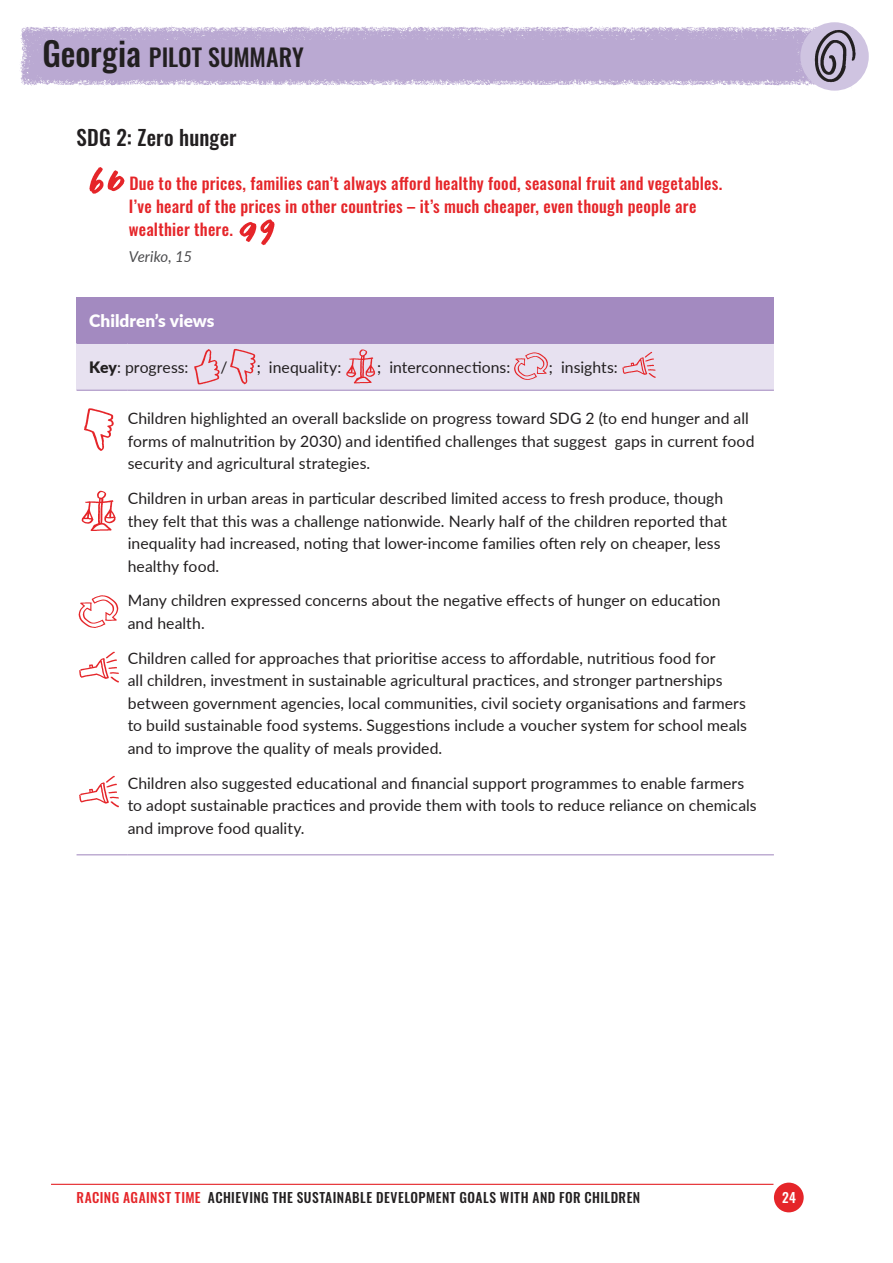
<style>
.page{position:relative;width:893px;height:1263px;background:#fff}
.page>*{position:absolute;margin:0;border:0;box-sizing:border-box;transform-origin:0 0}
.t1{font:500 24px "Oswald";letter-spacing:.005em;color:#221f20}
.t2{font:500 21px "Oswald";letter-spacing:.01em;color:#221f20}
.t3{font:900 17.25px "Lato";color:#fff}
.t4{font:500 16.5px/23.2px "Oswald";letter-spacing:.015em;color:#e52529}
.t5{font:15.75px/22.5px "Lato";letter-spacing:.005em;color:#221f20}
.t6{font:italic 15px "Lato";letter-spacing:-.005em;color:#4d4d4f}
.t7{font:500 13.5px "Oswald";letter-spacing:.035em;color:#221f20}
.t8{font:500 13.5px "Oswald";color:#fff}
.s1{font-size:33px}
.s2{font-weight:900}
.s3{color:#e52529}
</style>
<div class="page">
<div style="left:774px;top:1182px;width:30px;height:30px;background:#e52529;border-radius:50%"></div>
<hr style="left:51px;top:1184px;width:722px;height:1px;background:#e52529">
<div style="left:77px;top:297px;width:697px;height:46px;background:#a38ac0"></div>
<div style="left:77px;top:343px;width:697px;height:47px;background:#e7e1f0"></div>
<hr style="left:77px;top:343px;width:51px;height:1px;background:#a38ac0">
<hr style="left:128px;top:343px;width:646px;height:1px;background:#a38ac0">
<hr style="left:77px;top:390px;width:51px;height:1px;background:#a38ac0">
<hr style="left:128px;top:390px;width:646px;height:1px;background:#a38ac0">
<hr style="left:77px;top:854px;width:51px;height:1px;background:#a38ac0">
<hr style="left:128px;top:854px;width:646px;height:1px;background:#a38ac0">
<img style="left:194px;top:349px;width:26px;height:36px">
<img style="left:230px;top:348px;width:26px;height:37px">
<img style="left:346px;top:349px;width:30px;height:35px">
<img style="left:514px;top:352px;width:34px;height:28px">
<img style="left:622px;top:351px;width:34px;height:27px">
<img style="left:84px;top:408px;width:30px;height:43px">
<img style="left:81px;top:490px;width:35px;height:41px">
<img style="left:78px;top:595px;width:41px;height:33px">
<img style="left:79px;top:651px;width:40px;height:32px">
<img style="left:79px;top:775px;width:40px;height:33px">
<img style="left:89px;top:167px;width:36px;height:27px">
<img style="left:239px;top:219px;width:36px;height:27px">
<img style="left:20px;top:25px;width:784px;height:29px">
<img style="left:20px;top:54px;width:784px;height:32px">
<div style="left:42px;top:40px;width:753px;height:38px;background:#baa9d2"></div>
<div style="left:800px;top:22px;width:69px;height:69px;background:#cfc4e1;border-radius:50%"></div>
<img style="left:804px;top:23px;width:59px;height:67px">
<h1 class="t1" style="left:43px;top:35px;width:263px"><span class="s1">Georgia</span> PILOT SUMMARY</h1>
<h2 class="t2" style="left:77px;top:119px;width:162px">SDG 2: Zero hunger</h2>
<p class="t4" style="left:129px;top:170px;width:595px">Due to the prices, families can’t always afford healthy food, seasonal fruit and vegetables.<br>I’ve heard of the prices in other countries – it’s much cheaper, even though people are wealthier there.</p>
<p class="t6" style="left:129px;top:246px;width:65px">Veriko, 15</p>
<p class="t3" style="left:89px;top:308px;width:127px">Children’s views</p>
<p class="t5" style="left:89px;top:356px;width:101px"><span class="s2">Key</span>: progress:</p>
<p class="t5" style="left:221px;top:356px;width:9px">/</p>
<p class="t5" style="left:257px;top:356px;width:86px">; inequality:</p>
<p class="t5" style="left:377px;top:356px;width:135px">; interconnections:</p>
<p class="t5" style="left:549px;top:356px;width:70px">; insights:</p>
<p class="t5" style="left:128px;top:406px;width:628px">Children highlighted an overall backslide on progress toward SDG 2 (to end hunger and all forms of malnutrition by 2030) and identified challenges that suggest gaps in current food security and agricultural strategies.</p>
<p class="t5" style="left:128px;top:486px;width:601px">Children in urban areas in particular described limited access to fresh produce, though they felt that this was a challenge nationwide. Nearly half of the children reported that inequality had increased, noting that lower-income families often rely on cheaper, less healthy food.</p>
<p class="t5" style="left:128px;top:589px;width:594px">Many children expressed concerns about the negative effects of hunger on education and health.</p>
<p class="t5" style="left:128px;top:646px;width:621px">Children called for approaches that prioritise access to affordable, nutritious food for<br>all children, investment in sustainable agricultural practices, and stronger partnerships between government agencies, local communities, civil society organisations and farmers to build sustainable food systems. Suggestions include a voucher system for school meals and to improve the quality of meals provided.</p>
<p class="t5" style="left:128px;top:771px;width:630px">Children also suggested educational and financial support programmes to enable farmers to adopt sustainable practices and provide them with tools to reduce reliance on chemicals and improve food quality.</p>
<p class="t7" style="left:77px;top:1185px;width:565px"><span class="s3">RACING AGAINST TIME</span> ACHIEVING THE SUSTAINABLE DEVELOPMENT GOALS WITH AND FOR CHILDREN</p>
<p class="t8" style="left:782px;top:1185px;width:15px">24</p>
</div>
